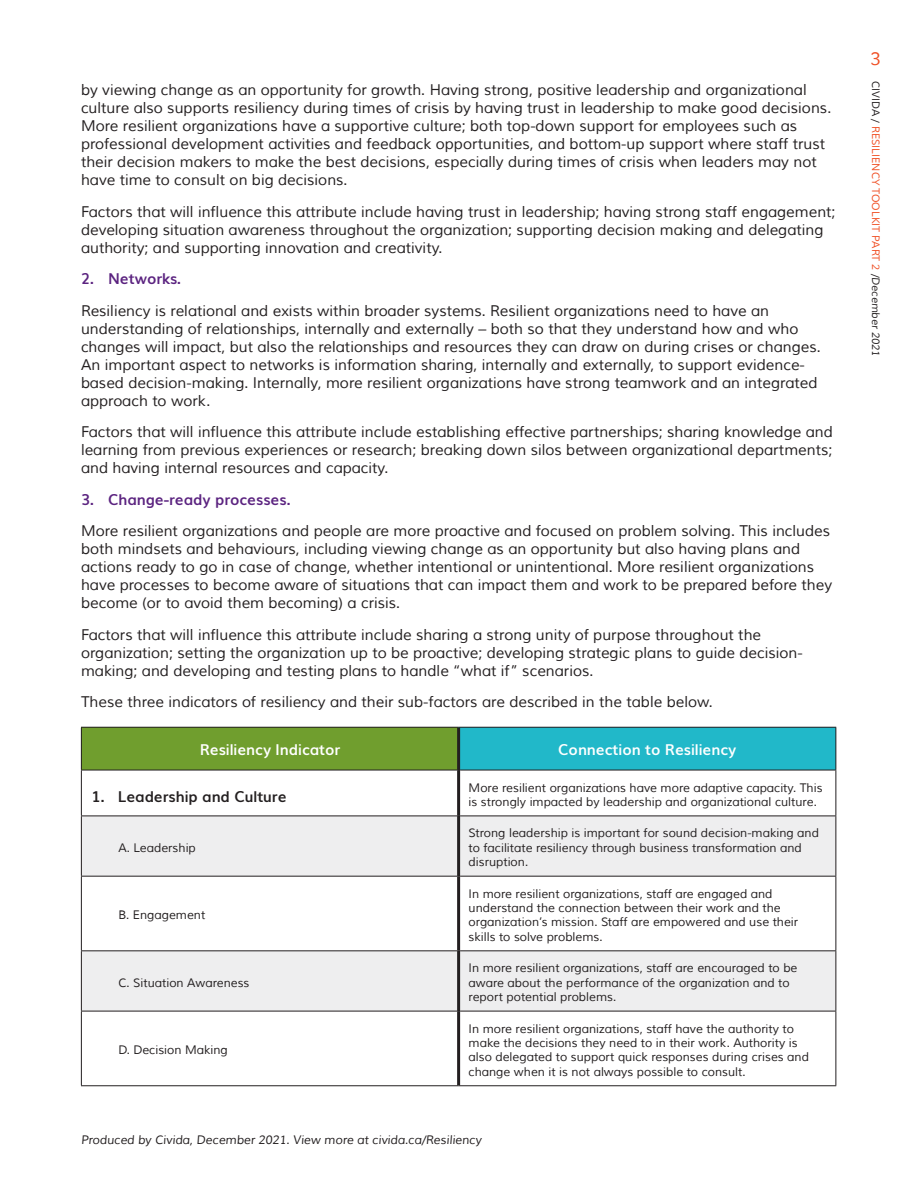
<style>
.page{position:relative;width:918px;height:1188px;background:#fff}
.page>*{position:absolute;margin:0;border:0;box-sizing:border-box;transform-origin:0 0}
.t1{font:18px "Muli";color:#f04f24}
.t2{font:15px/18px "Muli";color:#231f20}
.t3{font:700 15px "Muli";color:#fff}
.t4{font:700 15px "Muli";color:#5b2380}
.t5{font:700 15px "Muli";color:#231f20}
.t6{font:12px/14.4px "Muli";color:#231f20}
.t7{font:italic 12px "Muli";color:#231f20}
.t8{font:10.5px "Muli";color:#f04f24}
.s1{color:#231f20}
.s2{font-style:italic;color:#231f20}
</style>
<div class="page">
<div style="left:81px;top:727px;width:378px;height:43px;background:#709e2e"></div>
<div style="left:459px;top:727px;width:377px;height:43px;background:#21b8c9"></div>
<svg style="left:82px;top:817px;width:754px;height:194px;fill:#eeeeef"></svg>
<hr style="left:81px;top:727px;width:378px;height:1px;background:#231f20">
<hr style="left:81px;top:728px;width:1px;height:42px;background:#231f20">
<hr style="left:459px;top:727px;width:377px;height:1px;background:#231f20">
<hr style="left:836px;top:728px;width:1px;height:42px;background:#231f20">
<hr style="left:81px;top:770px;width:376px;height:1px;background:#231f20">
<hr style="left:81px;top:770px;width:1px;height:46px;background:#231f20">
<hr style="left:460px;top:770px;width:376px;height:1px;background:#231f20">
<hr style="left:836px;top:770px;width:1px;height:46px;background:#231f20">
<hr style="left:81px;top:816px;width:376px;height:1px;background:#231f20">
<hr style="left:81px;top:816px;width:1px;height:60px;background:#231f20">
<hr style="left:460px;top:816px;width:376px;height:1px;background:#231f20">
<hr style="left:836px;top:816px;width:1px;height:60px;background:#231f20">
<hr style="left:81px;top:876px;width:376px;height:1px;background:#231f20">
<hr style="left:81px;top:877px;width:1px;height:73px;background:#231f20">
<hr style="left:460px;top:876px;width:376px;height:1px;background:#231f20">
<hr style="left:836px;top:877px;width:1px;height:73px;background:#231f20">
<hr style="left:81px;top:950px;width:376px;height:1px;background:#231f20">
<hr style="left:81px;top:951px;width:1px;height:60px;background:#231f20">
<hr style="left:460px;top:950px;width:376px;height:1px;background:#231f20">
<hr style="left:836px;top:951px;width:1px;height:60px;background:#231f20">
<hr style="left:81px;top:1011px;width:376px;height:1px;background:#231f20">
<hr style="left:81px;top:1011px;width:1px;height:74px;background:#231f20">
<hr style="left:460px;top:1011px;width:376px;height:1px;background:#231f20">
<hr style="left:836px;top:1011px;width:1px;height:74px;background:#231f20">
<hr style="left:81px;top:1085px;width:378px;height:1px;background:#231f20">
<hr style="left:459px;top:1085px;width:377px;height:1px;background:#231f20">
<hr style="left:457px;top:728px;width:3px;height:42px;background:#231f20">
<hr style="left:457px;top:770px;width:3px;height:46px;background:#231f20">
<hr style="left:457px;top:816px;width:3px;height:60px;background:#231f20">
<hr style="left:457px;top:876px;width:3px;height:75px;background:#231f20">
<hr style="left:457px;top:951px;width:3px;height:60px;background:#231f20">
<hr style="left:457px;top:1011px;width:3px;height:74px;background:#231f20">
<p class="t2" style="left:81px;top:81px;width:752px">by viewing change as an opportunity for growth. Having strong, positive leadership and organizational culture also supports resiliency during times of crisis by having trust in leadership to make good decisions.<br>More resilient organizations have a supportive culture; both top-down support for employees such as professional development activities and feedback opportunities, and bottom-up support where staff trust their decision makers to make the best decisions, especially during times of crisis when leaders may not have time to consult on big decisions.</p>
<p class="t2" style="left:81px;top:203px;width:756px">Factors that will influence this attribute include having trust in leadership; having strong staff engagement; developing situation awareness throughout the organization; supporting decision making and delegating authority; and supporting innovation and creativity.</p>
<p class="t4" style="left:81px;top:267px;width:102px">2. Networks.</p>
<p class="t2" style="left:81px;top:302px;width:741px">Resiliency is relational and exists within broader systems. Resilient organizations need to have an understanding of relationships, internally and externally – both so that they understand how and who changes will impact, but also the relationships and resources they can draw on during crises or changes.<br>An important aspect to networks is information sharing, internally and externally, to support evidence&shy;based decision-making. Internally, more resilient organizations have strong teamwork and an integrated approach to work.</p>
<p class="t2" style="left:81px;top:423px;width:753px;text-align:justify">Factors that will influence this attribute include establishing effective partnerships; sharing knowledge and learning from previous experiences or research; breaking down silos between organizational departments; and having internal resources and capacity.</p>
<p class="t4" style="left:81px;top:487px;width:211px">3. Change-ready processes.</p>
<p class="t2" style="left:81px;top:522px;width:753px">More resilient organizations and people are more proactive and focused on problem solving. This includes both mindsets and behaviours, including viewing change as an opportunity but also having plans and actions ready to go in case of change, whether intentional or unintentional. More resilient organizations have processes to become aware of situations that can impact them and work to be prepared before they become (or to avoid them becoming) a crisis.</p>
<p class="t2" style="left:81px;top:626px;width:723px">Factors that will influence this attribute include sharing a strong unity of purpose throughout the organization; setting the organization up to be proactive; developing strategic plans to guide decision&shy;making; and developing and testing plans to handle “what if” scenarios.</p>
<p class="t2" style="left:81px;top:693px;width:633px">These three indicators of resiliency and their sub-factors are described in the table below.</p>
<p class="t3" style="left:200px;top:737px;width:142px">Resiliency Indicator</p>
<p class="t3" style="left:558px;top:737px;width:180px">Connection to Resiliency</p>
<p class="t5" style="left:91px;top:784px;width:197px">1. Leadership and Culture</p>
<p class="t6" style="left:469px;top:780px;width:356px">More resilient organizations have more adaptive capacity. This is strongly impacted by leadership and organizational culture.</p>
<p class="t6" style="left:118px;top:841px;width:79px">A. Leadership</p>
<p class="t6" style="left:469px;top:826px;width:352px">Strong leadership is important for sound decision-making and to facilitate resiliency through business transformation and disruption.</p>
<p class="t6" style="left:118px;top:908px;width:88px">B. Engagement</p>
<p class="t6" style="left:118px;top:976px;width:133px">C. Situation Awareness</p>
<p class="t6" style="left:118px;top:1043px;width:111px">D. Decision Making</p>
<p class="t6" style="left:469px;top:887px;width:331px">In more resilient organizations, staff are engaged and understand the connection between their work and the organization’s mission. Staff are empowered and use their skills to solve problems.</p>
<p class="t6" style="left:469px;top:961px;width:330px">In more resilient organizations, staff are encouraged to be aware about the performance of the organization and to report potential problems.</p>
<p class="t6" style="left:469px;top:1021px;width:342px">In more resilient organizations, staff have the authority to make the decisions they need to in their work. Authority is also delegated to support quick responses during crises and change when it is not always possible to consult.</p>
<p class="t7" style="left:81px;top:1133px;width:402px">Produced by Civida, December 2021. View more at civida.ca/Resiliency</p>
<p class="t1" style="left:870px;top:48px;width:12px">3</p>
<p class="t8" style="left:882px;top:81px;width:277px;rotate:90deg"><span class="s1">CIVIDA /</span> RESILIENCY TOOLKIT PART 2 <span class="s1">/</span><span class="s2">December 2021</span></p>
</div>
